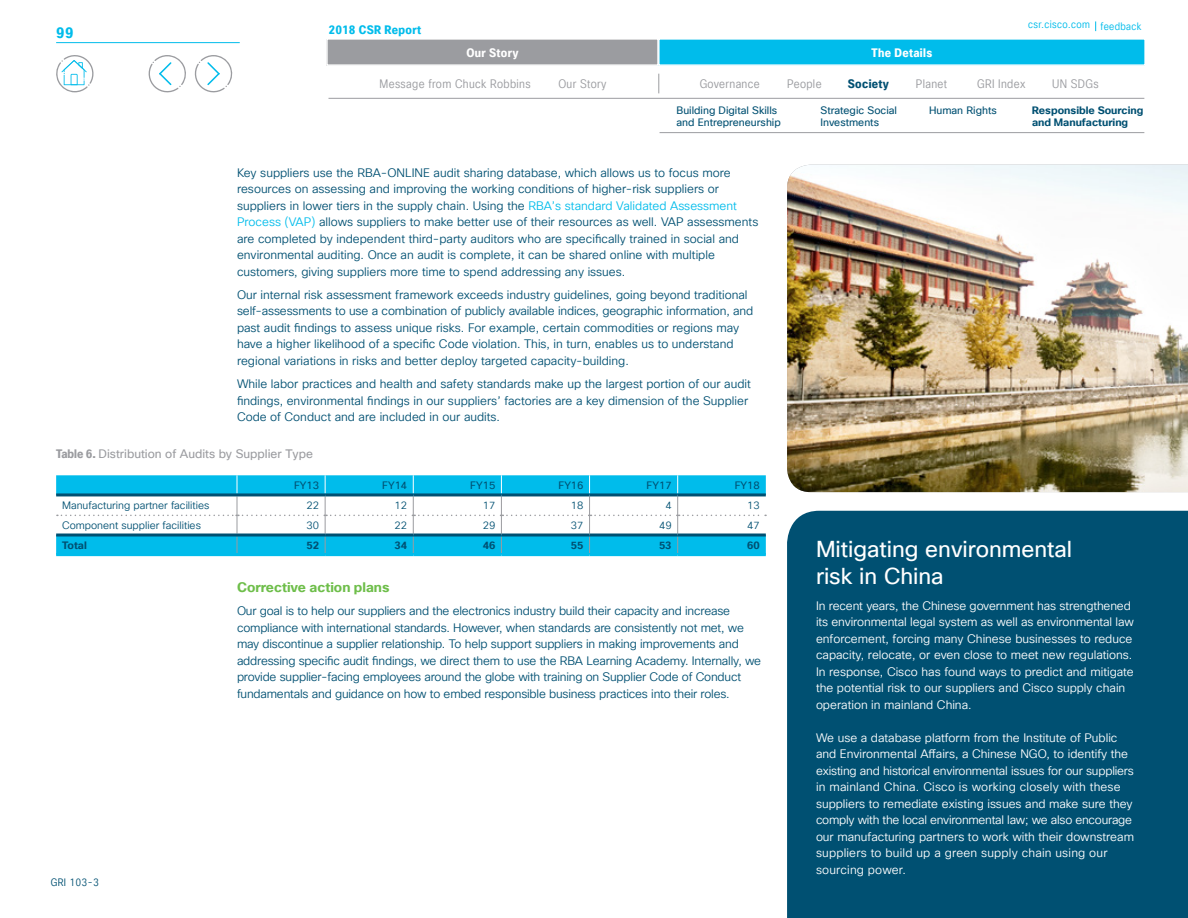
<style>
.page{position:relative;width:1188px;height:918px;background:#fff}
.page>*{position:absolute;margin:0;border:0;box-sizing:border-box;transform-origin:0 0}
.t1{font:22.5px/27px "Cisco Sans TT";color:#fff}
.t2{font:700 condensed 15px "Cisco Sans TT";color:#00bceb}
.t3{font:700 13.5px "Cisco Sans TT";color:#6ebe4a}
.t4{font:12px/16.5px "Cisco Sans TT Light";color:#005072}
.t5{font:12px/16.5px "Cisco Sans TT Light";color:#fff}
.t6{font:300 12px "Cisco Sans TT Condensed";letter-spacing:.03em;color:#9b9ca0}
.t7{font:12px "Cisco Sans TT";color:#9b9ca0}
.t8{font:700 condensed 12px "Cisco Sans TT";letter-spacing:.03em;color:#fff}
.t9{font:700 condensed 12px "Cisco Sans TT";letter-spacing:.03em;color:#00bceb}
.t10{font:700 condensed 12px "Cisco Sans TT";letter-spacing:.03em;color:#005072}
.t11{font:10.5px/12.6px "Cisco Sans TT";color:#005072}
.t12{font:10.5px "Cisco Sans TT Light";color:#005072}
.t13{font:700 10.5px/12.6px "Cisco Sans TT";color:#005072}
.t14{font:300 10.5px "Cisco Sans TT Condensed";letter-spacing:.03em;color:#00bceb}
.t15{font:300 10.5px "Cisco Sans TT Condensed";letter-spacing:.03em;color:#005072}
.s1{color:#00bceb}
.s2{font-weight:700;font-stretch:condensed}
</style>
<div class="page">
<svg style="left:148px;top:55px;width:38px;height:38px"></svg>
<svg style="left:194px;top:55px;width:39px;height:38px"></svg>
<hr style="left:660px;top:132px;width:484px;height:1px;background:#9b9ca0">
<img style="left:787px;top:165px;width:401px;height:327px">
<div style="left:787px;top:511px;width:401px;height:407px;background:#005072"></div>
<svg style="left:57px;top:475px;width:709px;height:78px"></svg>
<hr style="left:56px;top:553px;width:181px;height:3px;background:#00bceb">
<hr style="left:237px;top:553px;width:88px;height:3px;background:#00bceb">
<hr style="left:325px;top:553px;width:88px;height:3px;background:#00bceb">
<hr style="left:413px;top:553px;width:88px;height:3px;background:#00bceb">
<hr style="left:501px;top:553px;width:89px;height:3px;background:#00bceb">
<hr style="left:590px;top:553px;width:88px;height:3px;background:#00bceb">
<hr style="left:678px;top:553px;width:88px;height:3px;background:#00bceb">
<hr style="left:56px;top:493px;width:181px;height:3px;background:#005072">
<hr style="left:237px;top:493px;width:88px;height:3px;background:#005072">
<hr style="left:325px;top:493px;width:88px;height:3px;background:#005072">
<hr style="left:413px;top:493px;width:88px;height:3px;background:#005072">
<hr style="left:501px;top:493px;width:89px;height:3px;background:#005072">
<hr style="left:590px;top:493px;width:88px;height:3px;background:#005072">
<hr style="left:678px;top:493px;width:88px;height:3px;background:#005072">
<hr style="left:56px;top:534px;width:181px;height:3px;background:#005072">
<hr style="left:237px;top:534px;width:88px;height:3px;background:#005072">
<hr style="left:325px;top:534px;width:88px;height:3px;background:#005072">
<hr style="left:413px;top:534px;width:88px;height:3px;background:#005072">
<hr style="left:501px;top:534px;width:89px;height:3px;background:#005072">
<hr style="left:590px;top:534px;width:88px;height:3px;background:#005072">
<hr style="left:678px;top:534px;width:88px;height:3px;background:#005072">
<hr style="left:328px;top:98px;width:816px;height:1px;background:#9b9ca0">
<div style="left:327px;top:39px;width:331px;height:26px;background:#9b9ca0"></div>
<div style="left:326px;top:38px;width:333px;height:28px;border:2px solid #fff"></div>
<div style="left:659px;top:39px;width:486px;height:26px;background:#00bceb"></div>
<div style="left:658px;top:38px;width:488px;height:28px;border:2px solid #fff"></div>
<svg style="left:56px;top:55px;width:38px;height:38px"></svg>
<hr style="left:56px;top:42px;width:184px;height:1px;background:#00bceb">
<svg style="left:659px;top:74px;width:1px;height:19px"></svg>
<p class="t2" style="left:56px;top:23px;width:19px">99</p>
<p class="t9" style="left:328px;top:22px;width:94px">2018 CSR Report</p>
<p class="t8" style="left:466px;top:45px;width:54px">Our Story</p>
<p class="t8" style="left:872px;top:45px;width:62px">The Details</p>
<p class="t14" style="left:1028px;top:18px;width:115px">csr.cisco.com feedback</p>
<p class="t6" style="left:380px;top:76px;width:153px">Message from Chuck Robbins</p>
<p class="t6" style="left:558px;top:76px;width:50px">Our Story</p>
<p class="t6" style="left:700px;top:76px;width:62px">Governance</p>
<p class="t6" style="left:787px;top:76px;width:36px">People</p>
<p class="t10" style="left:848px;top:76px;width:43px">Society</p>
<p class="t6" style="left:916px;top:76px;width:33px">Planet</p>
<p class="t6" style="left:977px;top:76px;width:50px">GRI Index</p>
<p class="t6" style="left:1052px;top:76px;width:48px">UN SDGs</p>
<p class="t11" style="left:677px;top:104px;width:106px">Building Digital Skills and Entrepreneurship</p>
<p class="t11" style="left:929px;top:104px;width:69px">Human Rights</p>
<p class="t4" style="left:237px;top:165px;width:523px">Key suppliers use the RBA-ONLINE audit sharing database, which allows us to focus more resources on assessing and improving the working conditions of higher-risk suppliers or suppliers in lower tiers in the supply chain. Using the <span class="s1">RBA’s standard Validated Assessment Process (VAP)</span> allows suppliers to make better use of their resources as well. VAP assessments are completed by independent third-party auditors who are specifically trained in social and environmental auditing. Once an audit is complete, it can be shared online with multiple customers, giving suppliers more time to spend addressing any issues.</p>
<p class="t4" style="left:237px;top:287px;width:518px">Our internal risk assessment framework exceeds industry guidelines, going beyond traditional self-assessments to use a combination of publicly available indices, geographic information, and past audit findings to assess unique risks. For example, certain commodities or regions may have a higher likelihood of a specific Code violation. This, in turn, enables us to understand regional variations in risks and better deploy targeted capacity-building.</p>
<p class="t4" style="left:237px;top:376px;width:515px">While labor practices and health and safety standards make up the largest portion of our audit findings, environmental findings in our suppliers’ factories are a key dimension of the Supplier<br>Code of Conduct and are included in our audits.</p>
<p class="t11" style="left:820px;top:104px;width:78px">Strategic Social<br>Investments</p>
<p class="t7" style="left:56px;top:446px;width:258px"><span class="s2">Table 6.</span> Distribution of Audits by Supplier Type</p>
<p class="t11" style="left:294px;top:479px;width:27px">FY13</p>
<p class="t11" style="left:382px;top:479px;width:27px">FY14</p>
<p class="t11" style="left:470px;top:479px;width:27px">FY15</p>
<p class="t11" style="left:558px;top:479px;width:27px">FY16</p>
<p class="t11" style="left:647px;top:479px;width:27px">FY17</p>
<p class="t11" style="left:735px;top:479px;width:27px">FY18</p>
<p class="t13" style="left:1032px;top:104px;width:113px">Responsible Sourcing and Manufacturing</p>
<p class="t12" style="left:62px;top:499px;width:149px">Manufacturing partner facilities</p>
<p class="t12" style="left:307px;top:499px;width:14px">22</p>
<p class="t12" style="left:395px;top:499px;width:14px">12</p>
<p class="t12" style="left:483px;top:499px;width:14px">17</p>
<p class="t12" style="left:571px;top:499px;width:14px">18</p>
<p class="t12" style="left:665px;top:499px;width:8px">4</p>
<p class="t12" style="left:747px;top:499px;width:14px">13</p>
<p class="t12" style="left:62px;top:519px;width:140px">Component supplier facilities</p>
<p class="t12" style="left:306px;top:519px;width:14px">30</p>
<p class="t12" style="left:395px;top:519px;width:14px">22</p>
<p class="t12" style="left:483px;top:519px;width:14px">29</p>
<p class="t12" style="left:571px;top:519px;width:14px">37</p>
<p class="t12" style="left:659px;top:519px;width:14px">49</p>
<p class="t12" style="left:747px;top:519px;width:14px">47</p>
<p class="t13" style="left:62px;top:539px;width:26px">Total</p>
<p class="t13" style="left:306px;top:539px;width:14px">52</p>
<p class="t13" style="left:395px;top:539px;width:14px">34</p>
<p class="t13" style="left:483px;top:539px;width:14px">46</p>
<p class="t13" style="left:571px;top:539px;width:14px">55</p>
<p class="t13" style="left:659px;top:539px;width:14px">53</p>
<p class="t13" style="left:747px;top:539px;width:14px">60</p>
<p class="t15" style="left:51px;top:876px;width:50px">GRI 103-3</p>
<p class="t3" style="left:237px;top:578px;width:154px">Corrective action plans</p>
<p class="t4" style="left:237px;top:603px;width:526px">Our goal is to help our suppliers and the electronics industry build their capacity and increase compliance with international standards. However, when standards are consistently not met, we may discontinue a supplier relationship. To help support suppliers in making improvements and addressing specific audit findings, we direct them to use the RBA Learning Academy. Internally, we provide supplier-facing employees around the globe with training on Supplier Code of Conduct fundamentals and guidance on how to embed responsible business practices into their roles.</p>
<h1 class="t1" style="left:816px;top:536px;width:258px">Mitigating environmental risk in China</h1>
<p class="t5" style="left:816px;top:598px;width:319px">In recent years, the Chinese government has strengthened its environmental legal system as well as environmental law enforcement, forcing many Chinese businesses to reduce capacity, relocate, or even close to meet new regulations.<br>In response, Cisco has found ways to predict and mitigate the potential risk to our suppliers and Cisco supply chain operation in mainland China.</p>
<p class="t5" style="left:816px;top:730px;width:320px">We use a database platform from the Institute of Public and Environmental Affairs, a Chinese NGO, to identify the existing and historical environmental issues for our suppliers in mainland China. Cisco is working closely with these suppliers to remediate existing issues and make sure they comply with the local environmental law; we also encourage our manufacturing partners to work with their downstream suppliers to build up a green supply chain using our sourcing power.</p>
</div>
